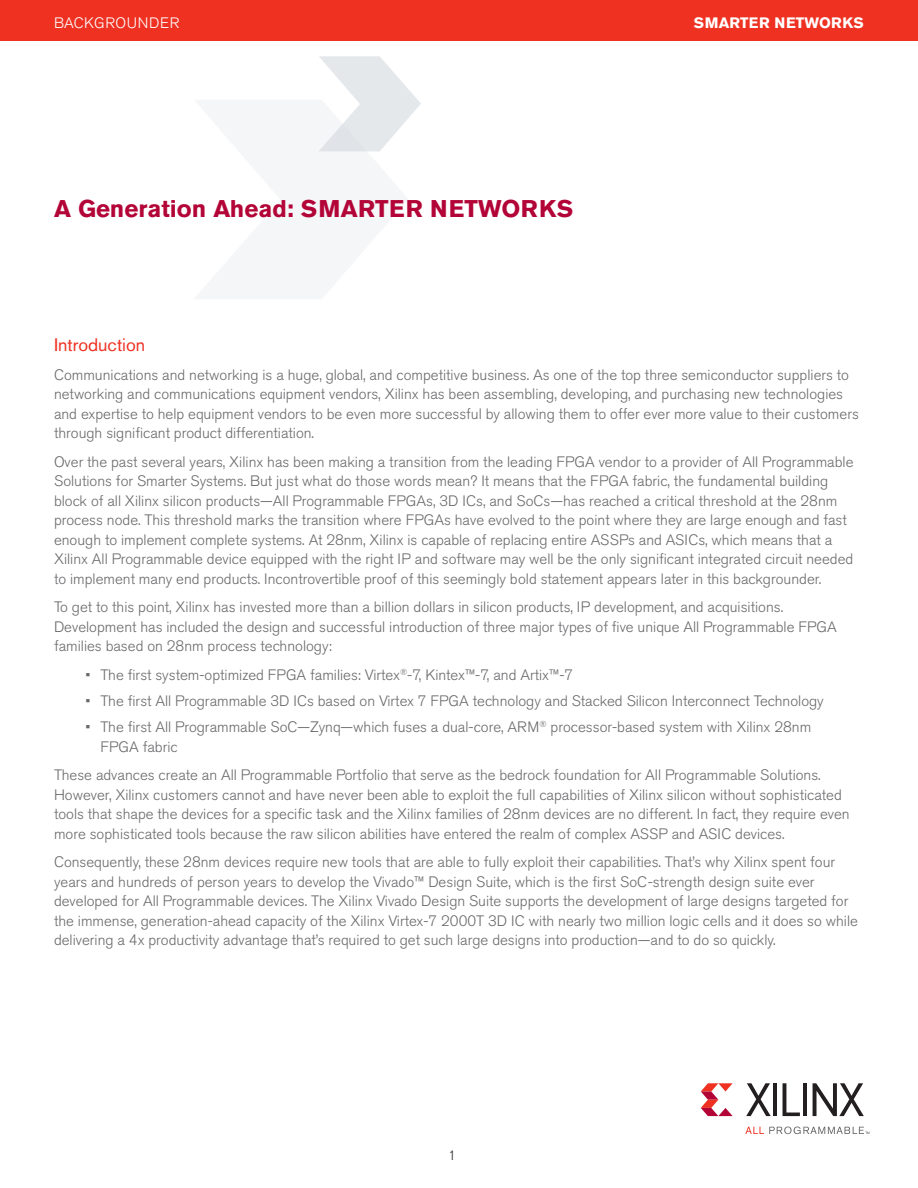
<style>
.page{position:relative;width:918px;height:1188px;background:#fff}
.page>*{position:absolute;margin:0;border:0;box-sizing:border-box;transform-origin:0 0}
.Headline{font:700 24px "Akzidenz Grotesk Pro";color:#b30437}
.Subhead_1{font:18px "Akzidenz Grotesk Pro";color:#ef3122}
.Body_Copy{font:300 15px/19.5px "Akzidenz Grotesk Pro";color:#69696c}
.Identifier_Product{font:700 15px "Akzidenz Grotesk Pro";letter-spacing:.01em;color:#fff}
.Identifier_Category{font:300 15px "Akzidenz Grotesk Pro";letter-spacing:.03em;color:#fff}
.t1{font:300 13.5px "Akzidenz Grotesk Pro";color:#231f20}
</style>
<div class="page">
<div style="left:0;top:0;width:918px;height:40px;background:#ef3122"></div>
<svg style="left:318px;top:56px;width:103px;height:96px"></svg>
<svg style="left:701px;top:1083px;width:32px;height:33px"></svg>
<svg style="left:746px;top:1083px;width:25px;height:33px"></svg>
<hr style="left:773px;top:1083px;width:4px;height:33px;background:#231f20">
<svg style="left:783px;top:1083px;width:17px;height:33px"></svg>
<hr style="left:803px;top:1083px;width:4px;height:33px;background:#231f20">
<svg style="left:813px;top:1083px;width:51px;height:33px"></svg>
<svg style="left:745px;top:1127px;width:125px;height:7px"></svg>
<p class="Identifier_Category" style="left:54px;top:13px;width:127px">BACKGROUNDER</p>
<p class="Identifier_Product" style="left:694px;top:13px;width:172px">SMARTER NETWORKS</p>
<p class="Headline" style="left:54px;top:193px;width:521px">A Generation Ahead: SMARTER NETWORKS</p>
<p class="Subhead_1" style="left:54px;top:333px;width:93px">Introduction</p>
<p class="Body_Copy" style="left:54px;top:365px;width:806px">Communications and networking is a huge, global, and competitive business. As one of the top three semiconductor suppliers to networking and communications equipment vendors, Xilinx has been assembling, developing, and purchasing new technologies and expertise to help equipment vendors to be even more successful by allowing them to offer ever more value to their customers through significant product differentiation.</p>
<p class="Body_Copy" style="left:54px;top:452px;width:801px">Over the past several years, Xilinx has been making a transition from the leading FPGA vendor to a provider of All Programmable Solutions for Smarter Systems. But just what do those words mean? It means that the FPGA fabric, the fundamental building block of all Xilinx silicon products—All Programmable FPGAs, 3D ICs, and SoCs—has reached a critical threshold at the 28nm process node. This threshold marks the transition where FPGAs have evolved to the point where they are large enough and fast enough to implement complete systems. At 28nm, Xilinx is capable of replacing entire ASSPs and ASICs, which means that a Xilinx All Programmable device equipped with the right IP and software may well be the only significant integrated circuit needed to implement many end products. Incontrovertible proof of this seemingly bold statement appears later in this backgrounder.</p>
<p class="Body_Copy" style="left:54px;top:597px;width:784px">To get to this point, Xilinx has invested more than a billion dollars in silicon products, IP development, and acquisitions.<br>Development has included the design and successful introduction of three major types of five unique All Programmable FPGA families based on 28nm process technology:</p>
<p class="Body_Copy" style="left:86px;top:665px;width:489px">• The first system-optimized FPGA families: Virtex<sup>®</sup>-7, Kintex™-7, and Artix™-7</p>
<p class="Body_Copy" style="left:86px;top:691px;width:740px">• The first All Programmable 3D ICs based on Virtex 7 FPGA technology and Stacked Silicon Interconnect Technology</p>
<p class="Body_Copy" style="left:100px;top:717px;width:712px;text-indent:-15px">• The first All Programmable SoC—Zynq—which fuses a dual-core, ARM<sup>®</sup> processor-based system with Xilinx 28nm<br>FPGA fabric</p>
<p class="Body_Copy" style="left:54px;top:765px;width:797px">These advances create an All Programmable Portfolio that serve as the bedrock foundation for All Programmable Solutions.<br>However, Xilinx customers cannot and have never been able to exploit the full capabilities of Xilinx silicon without sophisticated tools that shape the devices for a specific task and the Xilinx families of 28nm devices are no different. In fact, they require even more sophisticated tools because the raw silicon abilities have entered the realm of complex ASSP and ASIC devices.</p>
<p class="Body_Copy" style="left:54px;top:852px;width:806px">Consequently, these 28nm devices require new tools that are able to fully exploit their capabilities. That’s why Xilinx spent four years and hundreds of person years to develop the Vivado™ Design Suite, which is the first SoC-strength design suite ever developed for All Programmable devices. The Xilinx Vivado Design Suite supports the development of large designs targeted for the immense, generation-ahead capacity of the Xilinx Virtex-7 2000T 3D IC with nearly two million logic cells and it does so while delivering a 4x productivity advantage that’s required to get such large designs into production—and to do so quickly.</p>
<p class="t1" style="left:448px;top:1147px;width:9px">1</p>
</div>
